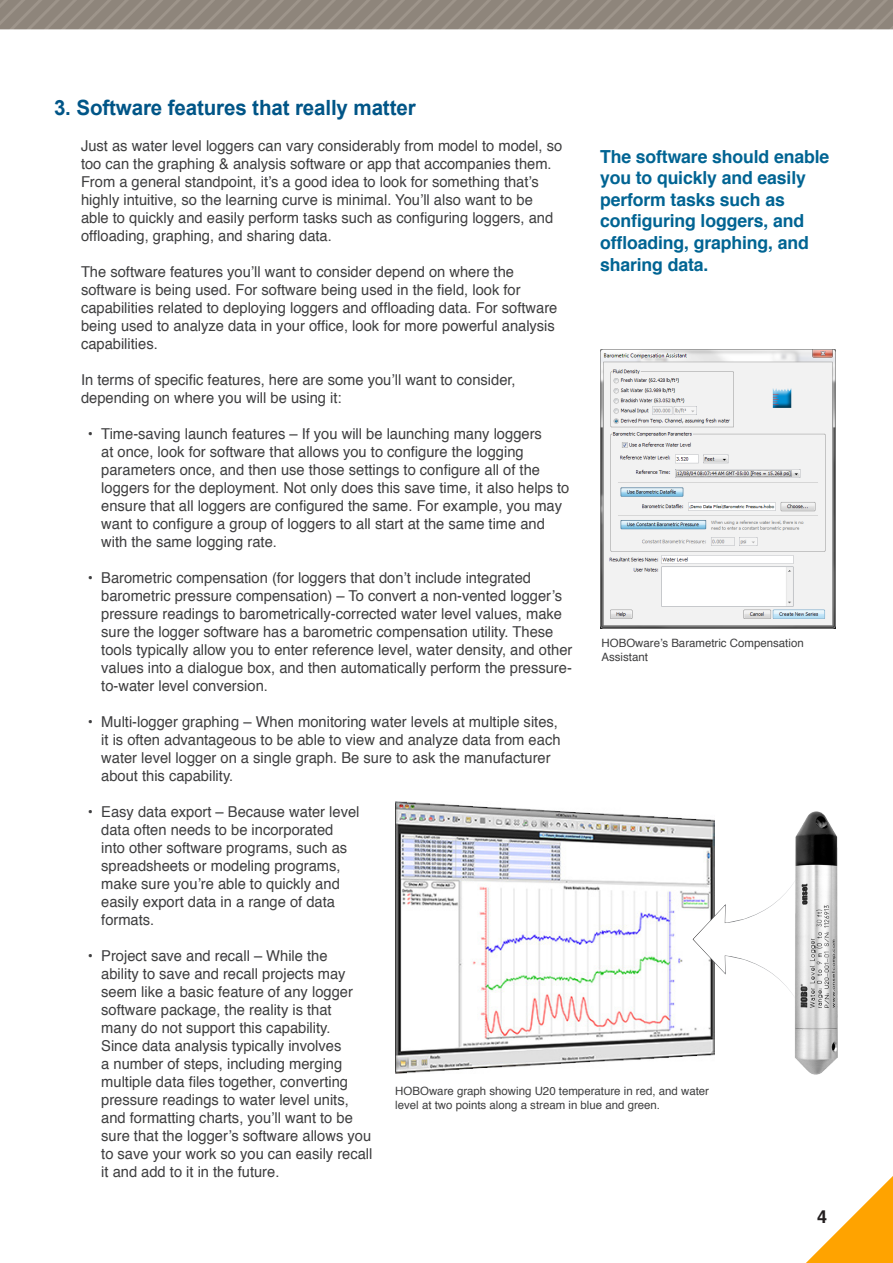
<style>
.page{position:relative;width:893px;height:1263px;background:#fff}
.page>*{position:absolute;margin:0;border:0;box-sizing:border-box;transform-origin:0 0}
.t1{font:700 21px "Arial";letter-spacing:-.005em;color:#005587}
.t2{font:700 18px/21.6px "Helvetica";letter-spacing:-.005em;color:#006493}
.t3{font:700 18px "Helvetica";color:#231f20}
.t4{font:15px/18px "Helvetica";color:#3e3e3f}
.t5{font:11.4px "Helvetica";color:#3e3e3f}
</style>
<div class="page">
<img style="left:0;top:0;width:893px;height:30px">
<svg style="left:806px;top:1176px;width:87px;height:87px"></svg>
<img style="left:600px;top:349px;width:236px;height:279px">
<img style="left:396px;top:802px;width:318px;height:271px">
<svg style="left:692px;top:870px;width:90px;height:138px"></svg>
<img style="left:782px;top:811px;width:56px;height:264px">
<p class="t1" style="left:54px;top:94px;width:363px">3. Software features that really matter</p>
<p class="t4" style="left:81px;top:137px;width:483px">Just as water level loggers can vary considerably from model to model, so too can the graphing &amp; analysis software or app that accompanies them.<br>From a general standpoint, it’s a good idea to look for something that’s highly intuitive, so the learning curve is minimal. You’ll also want to be able to quickly and easily perform tasks such as configuring loggers, and offloading, graphing, and sharing data.</p>
<p class="t4" style="left:81px;top:263px;width:478px">The software features you’ll want to consider depend on where the software is being used. For software being used in the field, look for capabilities related to deploying loggers and offloading data. For software being used to analyze data in your office, look for more powerful analysis capabilities.</p>
<p class="t4" style="left:81px;top:371px;width:436px">In terms of specific features, here are some you’ll want to consider, depending on where you will be using it:</p>
<p class="t4" style="left:101px;top:425px;width:470px;text-indent:-14px">• Time-saving launch features – If you will be launching many loggers<br>at once, look for software that allows you to configure the logging parameters once, and then use those settings to configure all of the loggers for the deployment. Not only does this save time, it also helps to ensure that all loggers are configured the same. For example, you may want to configure a group of loggers to all start at the same time and with the same logging rate.</p>
<p class="t4" style="left:101px;top:569px;width:473px;text-indent:-14px">• Barometric compensation (for loggers that don’t include integrated barometric pressure compensation) – To convert a non-vented logger’s pressure readings to barometrically-corrected water level values, make sure the logger software has a barometric compensation utility. These tools typically allow you to enter reference level, water density, and other values into a dialogue box, and then automatically perform the pressure&shy;to-water level conversion.</p>
<p class="t4" style="left:101px;top:713px;width:461px;text-indent:-14px">• Multi-logger graphing – When monitoring water levels at multiple sites, it is often advantageous to be able to view and analyze data from each water level logger on a single graph. Be sure to ask the manufacturer about this capability.</p>
<p class="t4" style="left:101px;top:803px;width:260px;text-indent:-14px">• Easy data export – Because water level data often needs to be incorporated into other software programs, such as spreadsheets or modeling programs, make sure you’re able to quickly and easily export data in a range of data formats.</p>
<p class="t4" style="left:101px;top:947px;width:273px;text-indent:-14px">• Project save and recall – While the<br>ability to save and recall projects may seem like a basic feature of any logger software package, the reality is that<br>many do not support this capability.<br>Since data analysis typically involves<br>a number of steps, including merging multiple data files together, converting pressure readings to water level units, and formatting charts, you’ll want to be sure that the logger’s software allows you to save your work so you can easily recall it and add to it in the future.</p>
<p class="t2" style="left:600px;top:146px;width:231px">The software should enable you to quickly and easily perform tasks such as configuring loggers, and offloading, graphing, and sharing data.</p>
<p class="t5" style="left:601px;top:634px;width:204px">HOBOware’s Barametric Compensation</p>
<p class="t5" style="left:601px;top:648px;width:48px">Assistant</p>
<p class="t5" style="left:395px;top:1082px;width:315px">HOBOware graph showing U20 temperature in red, and water</p>
<p class="t5" style="left:395px;top:1096px;width:266px">level at two points along a stream in blue and green.</p>
<p class="t3" style="left:817px;top:1202px;width:12px">4</p>
</div>
